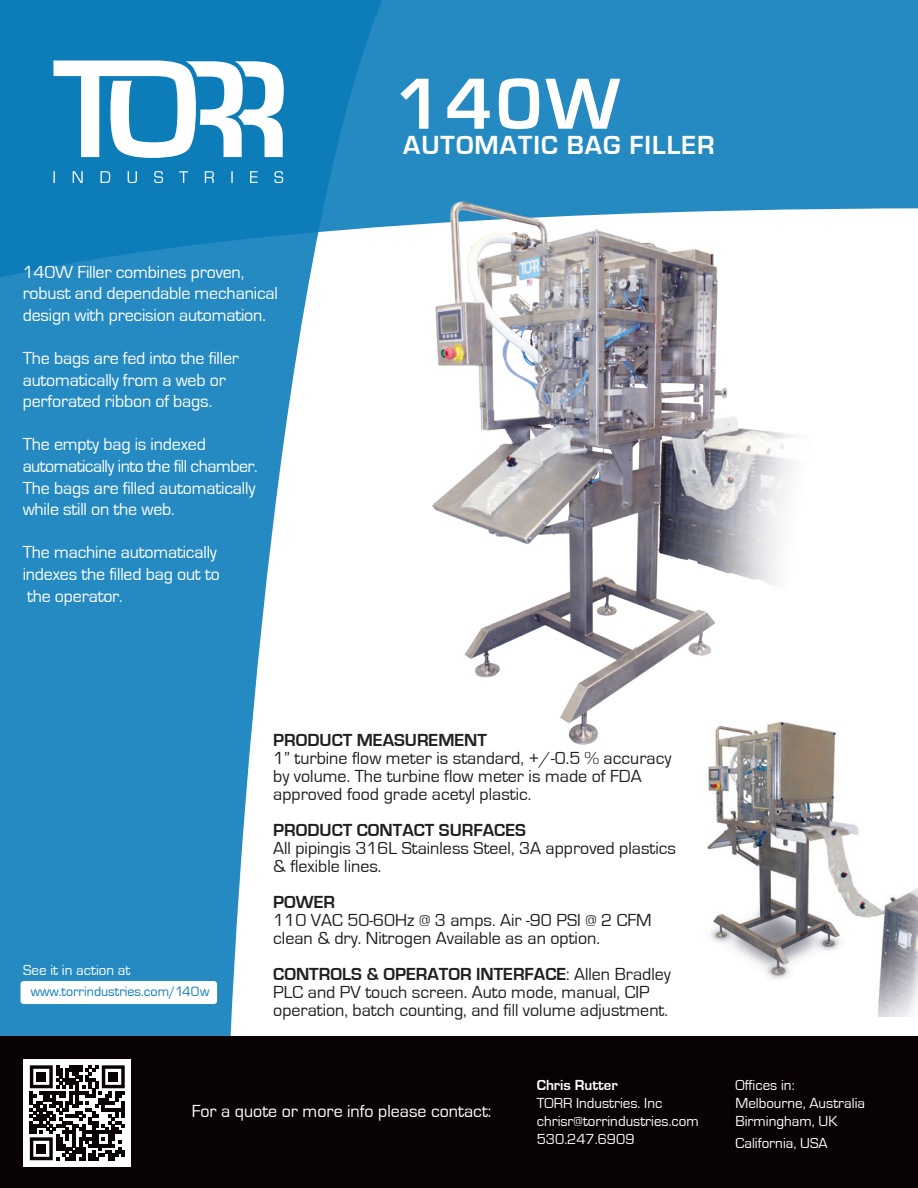
<style>
.page{position:relative;width:918px;height:1188px;background:#fff}
.page>*{position:absolute;margin:0;border:0;box-sizing:border-box;transform-origin:0 0}
.t1{font:700 75px "Eurostile";color:#fff}
.t2{font:700 27px "Eurostile";letter-spacing:.04em;color:#fff}
.t3{font:18px/18px "Eurostile";color:#1e1d20}
.t4{font:18px/21.6px "Eurostile";letter-spacing:-.01em;color:#fff}
.t5{font:700 18px "Eurostile";color:#231f20}
.t6{font:15px "Eurostile";color:#fff}
.t7{font:700 15px "Eurostile";color:#fff}
.t8{font:13.95px "Eurostile";color:#0a7cba}
.s1{font-weight:700}
.s2{font-weight:700;color:#231f20}
</style>
<div class="page">
<img style="left:707px;top:727px;width:211px;height:290px">
<div style="left:388px;top:0;width:530px;height:210px;background:#258ac1"></div>
<svg style="left:0;top:0;width:388px;height:1037px;fill:#258ac1"></svg>
<div style="left:0;top:1037px;width:918px;height:151px;background:#080302"></div>
<svg style="left:53px;top:60px;width:231px;height:123px"></svg>
<img style="left:388px;top:173px;width:424px;height:589px">
<div style="left:21px;top:981px;width:196px;height:23px;background:#fff;border-radius:3px"></div>
<div style="left:23px;top:1059px;width:108px;height:108px;background:#fff"></div>
<svg style="left:30px;top:1065px;width:95px;height:95px"></svg>
<div style="left:36px;top:1072px;width:10px;height:10px;background:#080302"></div>
<div style="left:108px;top:1072px;width:10px;height:10px;background:#080302"></div>
<div style="left:36px;top:1144px;width:10px;height:10px;background:#080302"></div>
<p class="t4" style="left:23px;top:261px;width:257px">140W Filler combines proven, robust and dependable mechanical design with precision automation.</p>
<p class="t4" style="left:23px;top:348px;width:218px">The bags are fed into the filler automatically from a web or perforated ribbon of bags.</p>
<p class="t4" style="left:23px;top:434px;width:237px">The empty bag is indexed automatically into the fill chamber.<br>The bags are filled automatically while still on the web.</p>
<p class="t4" style="left:23px;top:542px;width:199px">The machine automatically indexes the filled bag out to the operator.</p>
<p class="t1" style="left:395px;top:63px;width:226px">140W</p>
<p class="t2" style="left:403px;top:131px;width:313px">AUTOMATIC BAG FILLER</p>
<p class="t6" style="left:23px;top:962px;width:109px">See init action at</p>
<p class="t8" style="left:31px;top:984px;width:180px">www.torrindustries.com<span class="s1">/</span>140w</p>
<p class="t5" style="left:273px;top:731px;width:215px">PRODUCT MEASUREMENT</p>
<p class="t3" style="left:273px;top:750px;width:400px">1” turbine flow meter is standard, +/-0.5 % accuracy by volume. The turbine flow meter is made of FDA approved food grade acetyl plastic.</p>
<p class="t5" style="left:273px;top:821px;width:254px">PRODUCT CONTACT SURFACES</p>
<p class="t3" style="left:273px;top:840px;width:404px">All pipingis 316L Stainless Steel 3, A approved plastics &amp; flexible lines.</p>
<p class="t5" style="left:273px;top:893px;width:63px">POWER</p>
<p class="t3" style="left:273px;top:912px;width:380px">110 VAC 50-60Hz @ 3 amps. Air -90 PSI @ 2 CFM clean &amp; dry. Nitrogen Available as an option.</p>
<p class="t3" style="left:273px;top:966px;width:399px"><span class="s2">CONTROLS &amp; OPERATOR INTERFACE</span>: Allen Bradley<br>PLC and PV touch screen. Auto mode, manual, CIP operation, batch counting, and fill volume adjustment.</p>
<p class="t4" style="left:192px;top:1100px;width:301px">For a quote or more info please contact:</p>
<p class="t7" style="left:537px;top:1077px;width:83px">Chris Rutter</p>
<p class="t6" style="left:537px;top:1095px;width:127px">TORR Industries. Inc</p>
<p class="t6" style="left:537px;top:1113px;width:164px">chrisr@torrindustries.com</p>
<p class="t6" style="left:537px;top:1131px;width:99px">530.247.6909</p>
<p class="t6" style="left:735px;top:1077px;width:61px">Offices in:</p>
<p class="t6" style="left:735px;top:1095px;width:131px">Melbourne, Australia</p>
<p class="t6" style="left:735px;top:1113px;width:103px">Birmingham, UK</p>
<p class="t6" style="left:735px;top:1135px;width:94px">California, USA</p>
</div>
